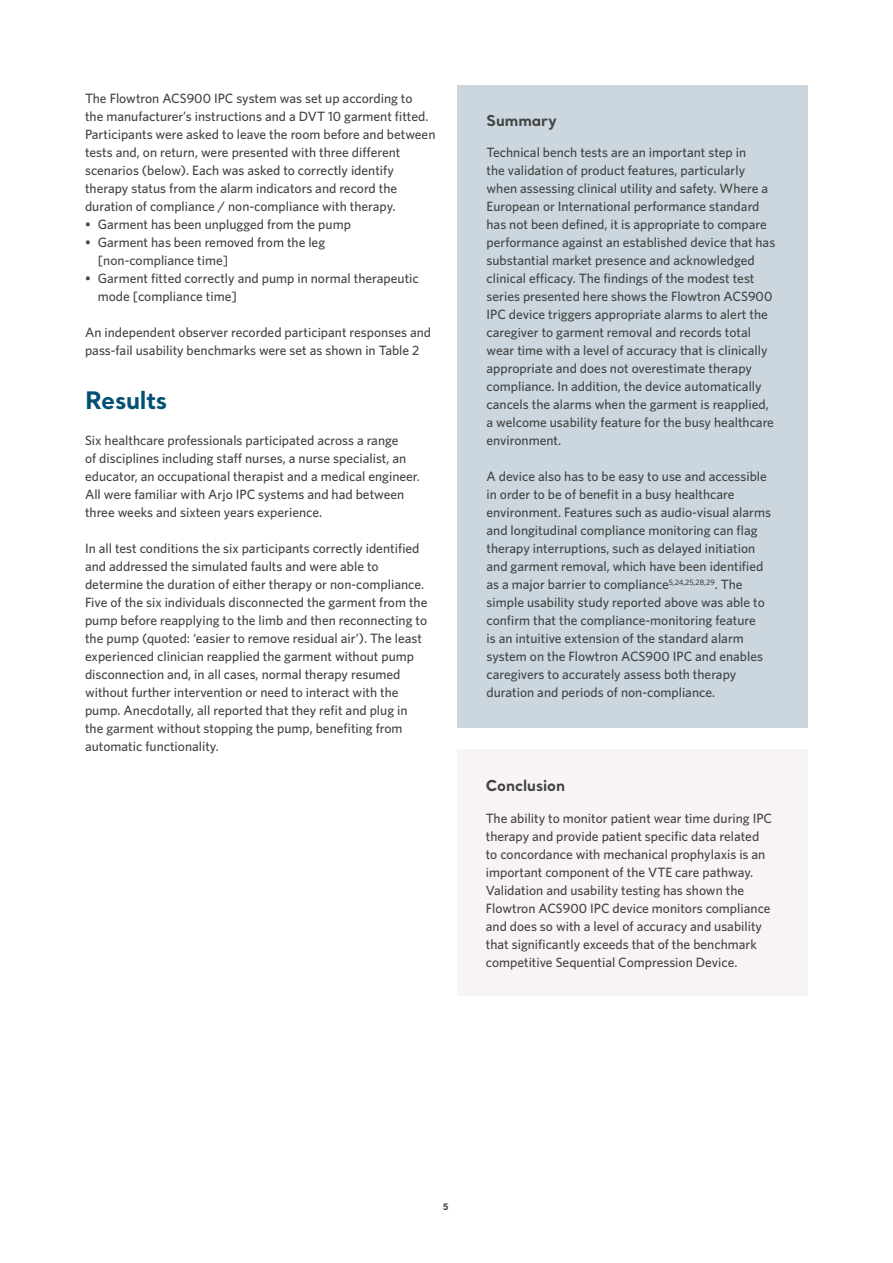
<style>
.page{position:relative;width:893px;height:1263px;background:#fff}
.page>*{position:absolute;margin:0;border:0;box-sizing:border-box;transform-origin:0 0}
.Sub-heading_body_cop{font:700 24px "Santral";letter-spacing:-.015em;color:#015174}
.Sub-heading_body_cop-2{font:700 15px "Santral";color:#434342}
.Body_copy_Whitney_Me{font:500 13.5px/18px "Whitney";color:#434342}
.t1{font:700 9px "Santral";color:#434342}
</style>
<div class="page">
<div style="left:457px;top:749px;width:351px;height:247px;background:#f7f4f3"></div>
<div style="left:457px;top:85px;width:351px;height:643px;background:#cbd6de"></div>
<p class="Body_copy_Whitney_Me" style="left:85px;top:89px;width:352px">The Flowtron ACS900 IPC system was set up according to<br>the manufacturer’s instructions and a DVT 10 garment fitted.<br>Participants were asked to leave the room before and between tests and, on return, were presented with three different scenarios (below). Each was asked to correctly identify therapy status from the alarm indicators and record the duration of compliance / non-compliance with therapy.</p>
<p class="Body_copy_Whitney_Me" style="left:85px;top:215px;width:267px">• Garment has been unplugged from the pump</p>
<p class="Body_copy_Whitney_Me" style="left:98px;top:233px;width:229px;text-indent:-13px">• Garment has been removed from the leg [non-compliance time]</p>
<p class="Body_copy_Whitney_Me" style="left:98px;top:269px;width:323px;text-indent:-13px">• Garment fitted correctly and pump in normal therapeutic mode [compliance time]</p>
<p class="Body_copy_Whitney_Me" style="left:85px;top:323px;width:348px">An independent observer recorded participant responses and pass-fail usability benchmarks were set as shown in Table 2</p>
<p class="Sub-heading_body_cop" style="left:85px;top:384px;width:84px">Results</p>
<p class="Body_copy_Whitney_Me" style="left:85px;top:431px;width:336px">Six healthcare professionals participated across a range<br>of disciplines including staff nurses, a nurse specialist, an educator, an occupational therapist and a medical engineer.<br>All were familiar with Arjo IPC systems and had between three weeks and sixteen years experience.</p>
<p class="Body_copy_Whitney_Me" style="left:85px;top:539px;width:341px">In all test conditions the six participants correctly identified and addressed the simulated faults and were able to determine the duration of either therapy or non-compliance.</p>
<p class="Body_copy_Whitney_Me" style="left:85px;top:593px;width:344px">Five of the six individuals disconnected the garment from the pump before reapplying to the limb and then reconnecting to the pump (quoted: ‘easier to remove residual air’). The least experienced clinician reapplied the garment without pump disconnection and, in all cases, normal therapy resumed without further intervention or need to interact with the pump. Anecdotally, all reported that they refit and plug in the garment without stopping the pump, benefiting from automatic functionality.</p>
<p class="Sub-heading_body_cop-2" style="left:486px;top:110px;width:72px">Summary</p>
<p class="Body_copy_Whitney_Me" style="left:486px;top:143px;width:290px">Technical bench tests are an important step in<br>the validation of product features, particularly when assessing clinical utility and safety. Where a European or International performance standard has not been defined, it is appropriate to compare performance against an established device that has substantial market presence and acknowledged clinical efficacy. The findings of the modest test series presented here shows the Flowtron ACS900<br>IPC device triggers appropriate alarms to alert the caregiver to garment removal and records total wear time with a level of accuracy that is clinically appropriate and does not overestimate therapy compliance. In addition, the device automatically cancels the alarms when the garment is reapplied, a welcome usability feature for the busy healthcare environment.</p>
<p class="Body_copy_Whitney_Me" style="left:486px;top:467px;width:286px">A device also has to be easy to use and accessible in order to be of benefit in a busy healthcare environment. Features such as audio-visual alarms and longitudinal compliance monitoring can flag therapy interruptions, such as delayed initiation and garment removal, which have been identified as a major barrier to compliance<sup>5,24,25,28,29</sup>. The simple usability study reported above was able to confirm that the compliance-monitoring feature<br>is an intuitive extension of the standard alarm system on the Flowtron ACS900 IPC and enables caregivers to accurately assess both therapy duration and periods of non-compliance.</p>
<p class="Sub-heading_body_cop-2" style="left:486px;top:775px;width:81px">Conclusion</p>
<p class="Body_copy_Whitney_Me" style="left:486px;top:809px;width:288px">The ability to monitor patient wear time during IPC therapy and provide patient specific data related to concordance with mechanical prophylaxis is an important component of the VTE care pathway.<br>Validation and usability testing has shown the Flowtron ACS900 IPC device monitors compliance and does so with a level of accuracy and usability that significantly exceeds that of the benchmark competitive Sequential Compression Device.</p>
<p class="t1" style="left:443px;top:1200px;width:7px">5</p>
</div>
